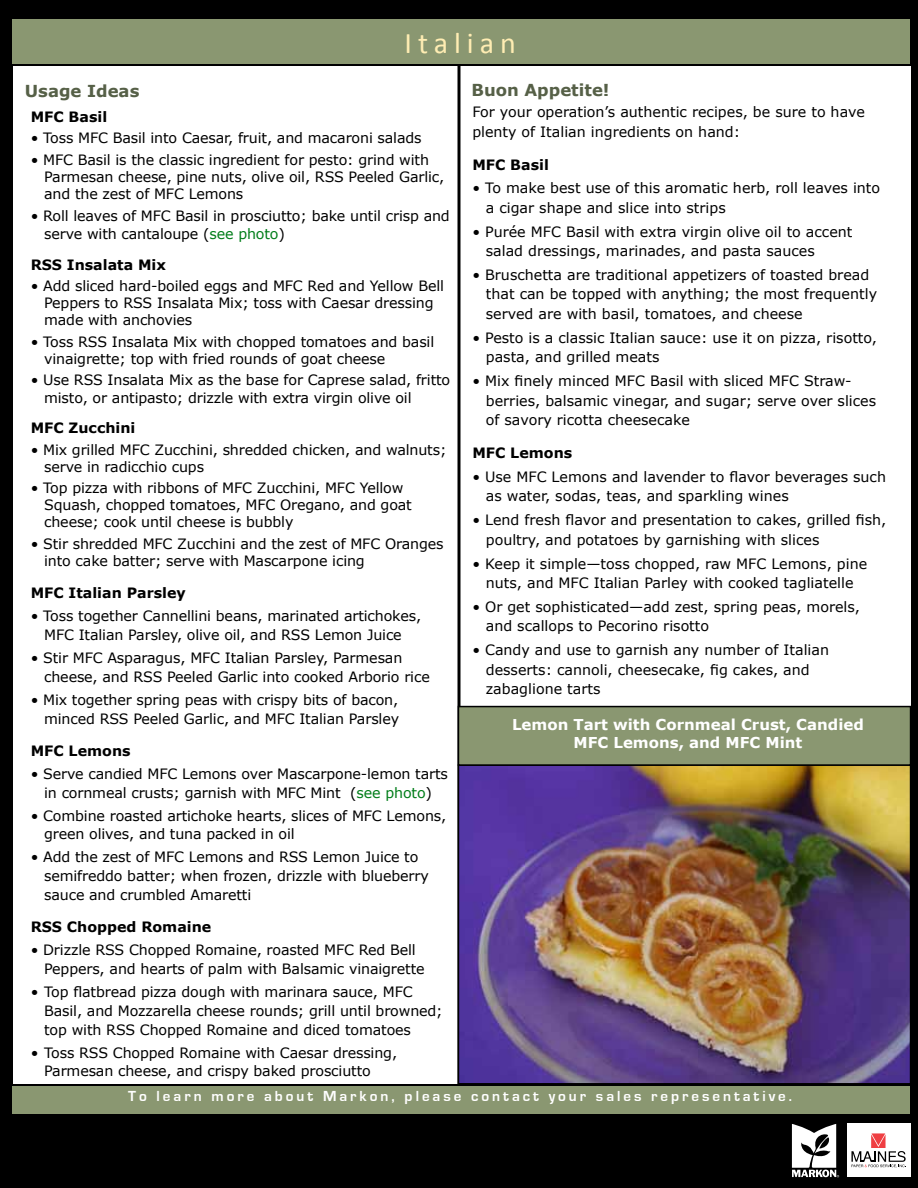
<style>
.page{position:relative;width:918px;height:1188px;background:#000}
.page>*{position:absolute;margin:0;border:0;box-sizing:border-box;transform-origin:0 0}
.t1{font:30px "Calibri";letter-spacing:.2em;color:#ffedb3}
.t2{font:700 16.5px "Verdana";color:#566047}
.t3{font:700 15px "Eurostile";letter-spacing:.2em;color:#fff}
.t4{font:700 15px/18px "Verdana";color:#fff;text-align:center}
.t5{font:14.25px/19.5px "Verdana";letter-spacing:-.01em;color:#000}
.t6{font:700 14.25px "Verdana";color:#000}
.s1{color:#007d19}
</style>
<div class="page">
<div style="left:13px;top:66px;width:897px;height:1018px;background:#fff"></div>
<hr style="left:458px;top:64px;width:2px;height:1072px;background:#000">
<svg style="left:792px;top:1124px;width:47px;height:53px"></svg>
<div style="left:12px;top:20px;width:898px;height:44px;background:#8a9771"></div>
<img style="left:461px;top:767px;width:447px;height:315px">
<div style="left:458px;top:764px;width:453px;height:321px;border:2px solid #000"></div>
<div style="left:12px;top:1086px;width:898px;height:28px;background:#8a9771"></div>
<div style="left:847px;top:1123px;width:63px;height:54px;background:#fff"></div>
<svg style="left:851px;top:1133px;width:55px;height:35px"></svg>
<div style="left:458px;top:707px;width:453px;height:58px;background:#8a9771"></div>
<div style="left:458px;top:706px;width:453px;height:60px;border:2px solid #000"></div>
<h1 class="t1" style="left:404px;top:24px;width:113px">Italian</h1>
<p class="t2" style="left:25px;top:79px;width:116px">Usage Ideas</p>
<p class="t6" style="left:31px;top:107px;width:78px">MFC Basil</p>
<p class="t5" style="left:31px;top:128px;width:392px">• Toss MFC Basil into Caesar, fruit, and macaroni salads</p>
<p class="t5" style="left:44px;top:151px;width:402px;line-height:17.1px;text-indent:-13px">• MFC Basil is the classic ingredient for pesto: grind with<br>Parmesan cheese, pine nuts, olive oil, RSS Peeled Garlic, and the zest of MFC Lemons</p>
<p class="t5" style="left:44px;top:206px;width:407px;line-height:18.8px;text-indent:-13px">• Roll leaves of MFC Basil in prosciutto; bake until crisp and serve with cantaloupe (<span class="s1">see photo</span>)</p>
<p class="t6" style="left:31px;top:255px;width:137px">RSS Insalata Mix</p>
<p class="t5" style="left:44px;top:277px;width:401px;line-height:17.1px;text-indent:-13px">• Add sliced hard-boiled eggs and MFC Red and Yellow Bell<br>Peppers to RSS Insalata Mix; toss with Caesar dressing made with anchovies</p>
<p class="t5" style="left:44px;top:333px;width:392px;line-height:17.1px;text-indent:-13px">• Toss RSS Insalata Mix with chopped tomatoes and basil vinaigrette; top with fried rounds of goat cheese</p>
<p class="t5" style="left:44px;top:372px;width:408px;line-height:17.1px;text-indent:-13px">• Use RSS Insalata Mix as the base for Caprese salad, fritto misto, or antipasto; drizzle with extra virgin olive oil</p>
<p class="t6" style="left:31px;top:418px;width:106px">MFC Zucchini</p>
<p class="t5" style="left:44px;top:441px;width:404px;line-height:17.1px;text-indent:-13px">• Mix grilled MFC Zucchini, shredded chicken, and walnuts; serve in radicchio cups</p>
<p class="t5" style="left:44px;top:479px;width:369px;line-height:17.1px;text-indent:-13px">• Top pizza with ribbons of MFC Zucchini, MFC Yellow<br>Squash, chopped tomatoes, MFC Oregano, and goat cheese; cook until cheese is bubbly</p>
<p class="t5" style="left:44px;top:535px;width:401px;line-height:17.1px;text-indent:-13px">• Stir shredded MFC Zucchini and the zest of MFC Oranges into cake batter; serve with Mascarpone icing</p>
<p class="t6" style="left:31px;top:583px;width:157px">MFC Italian Parsley</p>
<p class="t5" style="left:31px;top:606px;width:392px;line-height:18.8px;text-align:center">• Toss together Cannellini beans, marinated artichokes,<br>MFC Italian Parsley, olive oil, and RSS Lemon Juice</p>
<p class="t5" style="left:44px;top:648px;width:387px;line-height:18.8px;text-indent:-13px">• Stir MFC Asparagus, MFC Italian Parsley, Parmesan cheese, and RSS Peeled Garlic into cooked Arborio rice</p>
<p class="t5" style="left:31px;top:690px;width:370px;line-height:18.8px;text-align:right">• Mix together spring peas with crispy bits of bacon, minced RSS Peeled Garlic, and MFC Italian Parsley</p>
<p class="t6" style="left:31px;top:740px;width:101px">MFC Lemons</p>
<p class="t5" style="left:31px;top:764px;width:419px;line-height:18.8px;text-align:center">• Serve candied MFC Lemons over Mascarpone-lemon tarts in cornmeal crusts; garnish with MFC Mint (<span class="s1">see photo</span>)</p>
<p class="t5" style="left:44px;top:806px;width:404px;line-height:18.8px;text-indent:-13px">• Combine roasted artichoke hearts, slices of MFC Lemons, green olives, and tuna packed in oil</p>
<p class="t5" style="left:44px;top:848px;width:386px;line-height:18.8px;text-indent:-13px">• Add the zest of MFC Lemons and RSS Lemon Juice to semifreddo batter; when frozen, drizzle with blueberry sauce and crumbled Amaretti</p>
<p class="t6" style="left:31px;top:917px;width:182px">RSS Chopped Romaine</p>
<p class="t5" style="left:44px;top:941px;width:382px;line-height:18.8px;text-indent:-13px">• Drizzle RSS Chopped Romaine, roasted MFC Red Bell<br>Peppers, and hearts of palm with Balsamic vinaigrette</p>
<p class="t5" style="left:44px;top:982px;width:400px;line-height:18.8px;text-indent:-13px">• Top flatbread pizza dough with marinara sauce, MFC<br>Basil, and Mozzarella cheese rounds; grill until browned; top with RSS Chopped Romaine and diced tomatoes</p>
<p class="t5" style="left:44px;top:1043px;width:355px;line-height:18.8px;text-indent:-13px">• Toss RSS Chopped Romaine with Caesar dressing,<br>Parmesan cheese, and crispy baked prosciutto</p>
<p class="t2" style="left:471px;top:79px;width:140px">Buon Appetite!</p>
<p class="t5" style="left:472px;top:102px;width:394px">For your operation’s authentic recipes, be sure to have plenty of Italian ingredients on hand:</p>
<p class="t6" style="left:472px;top:154px;width:78px">MFC Basil</p>
<p class="t5" style="left:486px;top:178px;width:396px;text-indent:-13px">• To make best use of this aromatic herb, roll leaves into a cigar shape and slice into strips</p>
<p class="t5" style="left:486px;top:222px;width:368px;text-indent:-13px">• Purée MFC Basil with extra virgin olive oil to accent salad dressings, marinades, and pasta sauces</p>
<p class="t5" style="left:486px;top:265px;width:393px;text-indent:-13px">• Bruschetta are traditional appetizers of toasted bread that can be topped with anything; the most frequently served are with basil, tomatoes, and cheese</p>
<p class="t5" style="left:486px;top:328px;width:393px;text-indent:-13px">• Pesto is a classic Italian sauce: use it on pizza, risotto, pasta, and grilled meats</p>
<p class="t5" style="left:486px;top:371px;width:392px;text-indent:-13px">• Mix finely minced MFC Basil with sliced MFC Straw&shy;berries, balsamic vinegar, and sugar; serve over slices of savory ricotta cheesecake</p>
<p class="t6" style="left:472px;top:443px;width:101px">MFC Lemons</p>
<p class="t5" style="left:486px;top:467px;width:402px;text-indent:-13px">• Use MFC Lemons and lavender to flavor beverages such as water, sodas, teas, and sparkling wines</p>
<p class="t5" style="left:486px;top:510px;width:402px;text-indent:-13px">• Lend fresh flavor and presentation to cakes, grilled fish, poultry, and potatoes by garnishing with slices</p>
<p class="t5" style="left:472px;top:553px;width:396px;text-align:center">• Keep it simple—toss chopped, raw MFC Lemons, pine nuts, and MFC Italian Parley with cooked tagliatelle</p>
<p class="t5" style="left:486px;top:597px;width:376px;text-indent:-13px">• Or get sophisticated—add zest, spring peas, morels, and scallops to Pecorino risotto</p>
<p class="t5" style="left:486px;top:640px;width:345px;text-indent:-13px">• Candy and use to garnish any number of Italian desserts: cannoli, cheesecake, fig cakes, and zabaglione tarts</p>
<p class="t4" style="left:512px;top:715px;width:353px">Lemon Tart with Cornmeal Crust, Candied<br>MFC Lemons, and MFC Mint</p>
<p class="t3" style="left:128px;top:1088px;width:665px">To learn more about Markon, please contact your sales representative.</p>
</div>
